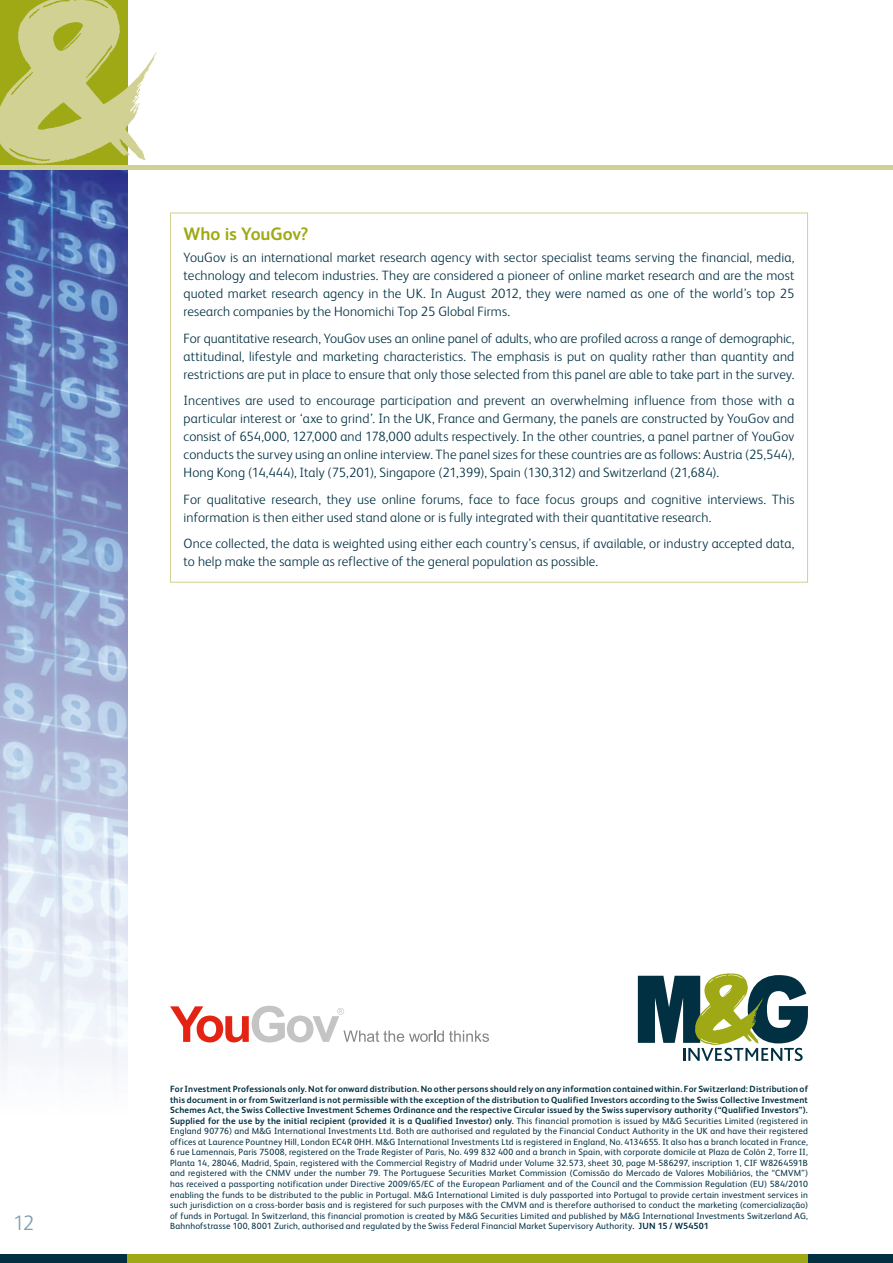
<style>
.page{position:relative;width:893px;height:1263px;background:#fff}
.page>*{position:absolute;margin:0;border:0;box-sizing:border-box;transform-origin:0 0}
.t1{font:300 21px "FS Albert";color:#7da0b1}
.t2{font:700 18px "FS Albert";color:#9fa915}
.t3{font:300 13.5px/18px "FS Albert";letter-spacing:.01em;color:#003042;text-align:justify}
.t4{font:9px/10.5px "FS Albert";letter-spacing:.025em;color:#003042;text-align:justify}
.s1{font-weight:700}
</style>
<div class="page">
<hr style="left:0;top:166px;width:893px;height:4px;background:#d0d192">
<img style="left:0;top:170px;width:128px;height:902px">
<div style="left:0;top:1254px;width:893px;height:9px;background:#003042"></div>
<div style="left:128px;top:1254px;width:680px;height:9px;background:#9fa915"></div>
<svg style="left:0;top:0;width:157px;height:164px"></svg>
<svg style="left:638px;top:973px;width:170px;height:88px"></svg>
<svg style="left:170px;top:1006px;width:319px;height:36px"></svg>
<p class="t2" style="left:184px;top:224px;width:126px">Who is YouGov?</p>
<p class="t3" style="left:184px;top:249px;width:612px">YouGov is an international market research agency with sector specialist teams serving the financial, media, technology and telecom industries. They are considered a pioneer of online market research and are the most quoted market research agency in the UK. In August 2012, they were named as one of the world’s top 25 research companies by the Honomichi Top 25 Global Firms.</p>
<p class="t3" style="left:184px;top:329px;width:612px">For quantitative research, YouGov uses an online panel of adults, who are profiled across a range of demographic, attitudinal, lifestyle and marketing characteristics. The emphasis is put on quality rather than quantity and restrictions are put in place to ensure that only those selected from this panel are able to take part in the survey.</p>
<p class="t3" style="left:184px;top:392px;width:612px">Incentives are used to encourage participation and prevent an overwhelming influence from those with a particular interest or ‘axe to grind’. In the UK, France and Germany, the panels are constructed by YouGov and consist of 654,000, 127,000 and 178,000 adults respectively. In the other countries, a panel partner of YouGov conducts the survey using an online interview. The panel sizes for these countries are as follows: Austria (25,544), Hong Kong (14,444), Italy (75,201), Singapore (21,399), Spain (130,312) and Switzerland (21,684).</p>
<p class="t3" style="left:184px;top:490px;width:612px">For qualitative research, they use online forums, face to face focus groups and cognitive interviews. This information is then either used stand alone or is fully integrated with their quantitative research.</p>
<p class="t3" style="left:184px;top:534px;width:612px">Once collected, the data is weighted using either each country’s census, if available, or industry accepted data, to help make the sample as reflective of the general population as possible.</p>
<h1 class="t1" style="left:13px;top:1211px;width:22px">12</h1>
<p class="t4" style="left:170px;top:1084px;width:639px"><span class="s1">For Investment Professionals only. Not for onward distribution. No other persons should rely on any information contained within. For Switzerland: Distribution of this document in or from Switzerland is not permissible with the exception of the distribution to Qualified Investors according to the Swiss Collective Investment Schemes Act, the Swiss Collective Investment Schemes Ordinance and the respective Circular issued by the Swiss supervisory authority (“Qualified Investors”).<br>Supplied for the use by the initial recipient (provided it is a Qualified Investor) only.</span> This financial promotion is issued by M&amp;G Securities Limited (registered in England 90776) and M&amp;G International Investments Ltd. Both are authorised and regulated by the Financial Conduct Authority in the UK and have their registered offices at Laurence Pountney Hill, London EC4R 0HH. M&amp;G International Investments Ltd is registered in England, No. 4134655. It also has a branch located in France, 6 rue Lamennais, Paris 75008, registered on the Trade Register of Paris, No. 499 832 400 and a branch in Spain, with corporate domicile at Plaza de Colón 2, Torre II, Planta 14, 28046, Madrid, Spain, registered with the Commercial Registry of Madrid under Volume 32.573, sheet 30, page M-586297, inscription 1, CIF W8264591B and registered with the CNMV under the number 79. The Portuguese Securities Market Commission (Comissão do Mercado de Valores Mobiliários, the “CMVM”) has received a passporting notification under Directive 2009/65/EC of the European Parliament and of the Council and the Commission Regulation (EU) 584/2010 enabling the funds to be distributed to the public in Portugal. M&amp;G International Limited is duly passported into Portugal to provide certain investment services in such jurisdiction on a cross-border basis and is registered for such purposes with the CMVM and is therefore authorised to conduct the marketing (comercialização) of funds in Portugal. In Switzerland, this financial promotion is created by M&amp;G Securities Limited and published by M&amp;G International Investments Switzerland AG, Bahnhofstrasse 100, 8001 Zurich, authorised and regulated by the Swiss Federal Financial Market Supervisory Authority<span class="s1">. JUN 15 / W54501</span></p>
</div>
